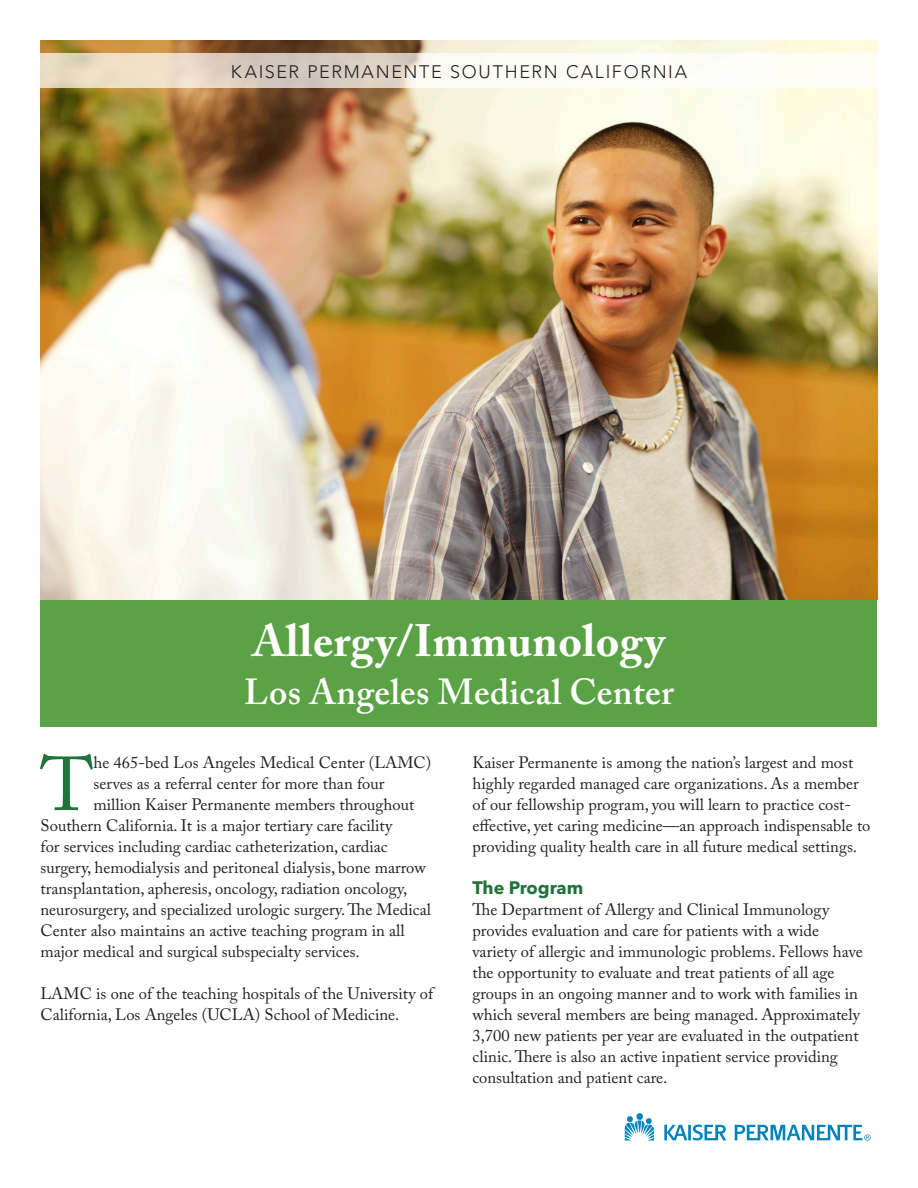
<style>
.page{position:relative;width:918px;height:1188px;background:#fff}
.page>*{position:absolute;margin:0;border:0;box-sizing:border-box;transform-origin:0 0}
.Drop_Cap{font:75.6px "Adobe Caslon Pro";color:#20733a}
.t1{font:700 45px "Adobe Caslon Pro";letter-spacing:.01em;color:#fff}
.Subtitle{font:600 36px "Adobe Caslon Pro";letter-spacing:.01em;color:#fff}
.t2{font:300 18px "Avenir LT Std";letter-spacing:.095em;color:#231f20}
.Heading_1{font:700 18px "Avenir Next LT Pro";letter-spacing:-.01em;color:#20733a}
.Body_Text{font:16.5px/21px "Adobe Caslon Pro";color:#231f20}
.Drop_Cap-2{font:16.5px "Adobe Caslon Pro";color:#231f20}
</style>
<div class="page">
<img style="left:40px;top:40px;width:838px;height:560px">
<div style="left:40px;top:600px;width:838px;height:127px;background:#5aa245"></div>
<svg style="left:40px;top:54px;width:838px;height:34px;fill:#fbfaf2"></svg>
<svg style="left:625px;top:1116px;width:29px;height:24px"></svg>
<div style="left:636px;top:1113px;width:7px;height:7px;background:#0082bb;border-radius:50%"></div>
<svg style="left:664px;top:1125px;width:62px;height:16px"></svg>
<svg style="left:735px;top:1125px;width:136px;height:16px"></svg>
<p class="t2" style="left:231px;top:61px;width:458px">KAISER PERMANENTE SOUTHERN CALIFORNIA</p>
<p class="t1" style="left:253px;top:614px;width:414px">Allergy/Immunology</p>
<p class="Subtitle" style="left:244px;top:670px;width:431px">Los Angeles Medical Center</p>
<p class="Drop_Cap" style="left:40px;top:740px;width:55px">T</p>
<p class="Drop_Cap-2" style="left:94px;top:753px;width:339px">he 465-bed Los Angeles Medical Center (LAMC)</p>
<p class="Drop_Cap-2" style="left:94px;top:774px;width:292px">serves as a referral center for more than four</p>
<p class="Drop_Cap-2" style="left:94px;top:795px;width:322px">million Kaiser Permanente members throughout</p>
<p class="Drop_Cap-2" style="left:40px;top:816px;width:353px">Southern California. It is a major tertiary care facility</p>
<p class="Drop_Cap-2" style="left:40px;top:837px;width:349px">for services including cardiac catheterization, cardiac</p>
<p class="Drop_Cap-2" style="left:40px;top:858px;width:387px">surgery, hemodialysis and peritoneal dialysis, bone marrow</p>
<p class="Drop_Cap-2" style="left:40px;top:879px;width:368px">transplantation, apheresis, oncology, radiation oncology,</p>
<p class="Drop_Cap-2" style="left:40px;top:900px;width:392px">neurosurgery, and specialized urologic surgery. The Medical</p>
<p class="Drop_Cap-2" style="left:40px;top:921px;width:366px">Center also maintains an active teaching program in all</p>
<p class="Drop_Cap-2" style="left:40px;top:942px;width:321px">major medical and surgical subspecialty services.</p>
<p class="Body_Text" style="left:40px;top:983px;width:394px">LAMC is one of the teaching hospitals of the University of<br>California, Los Angeles (UCLA) School of Medicine.</p>
<p class="Body_Text" style="left:472px;top:752px;width:400px">Kaiser Permanente is among the nation’s largest and most highly regarded managed care organizations. As a member of our fellowship program, you will learn to practice cost&shy;effective, yet caring medicine—an approach indispensable to providing quality health care in all future medical settings.</p>
<p class="Heading_1" style="left:472px;top:877px;width:112px">The Program</p>
<p class="Body_Text" style="left:472px;top:899px;width:392px">The Department of Allergy and Clinical Immunology provides evaluation and care for patients with a wide variety of allergic and immunologic problems. Fellows have the opportunity to evaluate and treat patients of all age groups in an ongoing manner and to work with families in which several members are being managed. Approximately 3,700 new patients per year are evaluated in the outpatient clinic. There is also an active inpatient service providing consultation and patient care.</p>
</div>
